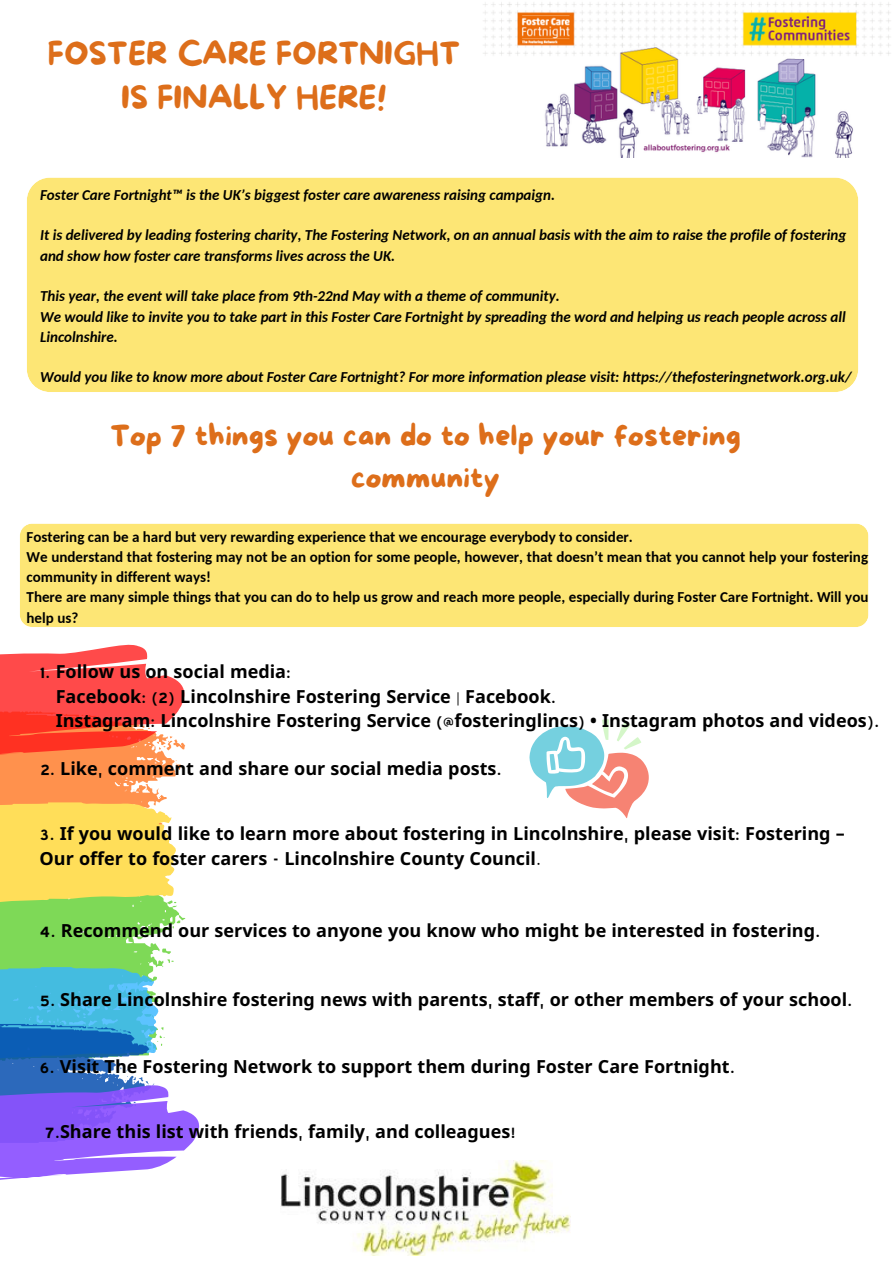
<style>
.page{position:relative;width:894px;height:1264px;background:#fff}
.page>*{position:absolute;margin:0;border:0;box-sizing:border-box;transform-origin:0 0}
.t1{font:31.5px/44px "More Sugar";color:#dd6e1a;text-align:center}
.t2{font:30px/41.7px "More Sugar";color:#dd6e1a;text-align:center}
.t3{font:700 18px/24.8px "Noto Sans";color:#000}
.t4{font:italic 700 15px/20.2px "Carlito";color:#000}
.t5{font:700 15px/20.2px "Carlito";color:#000}
.s1{font-family:"Touring"}
.s2{font-family:"Noto Sans Gurmukhi"}
.s3{font-family:"Touring";font-weight:400}
</style>
<div class="page">
<svg style="left:0;top:644px;width:200px;height:536px"></svg>
<img style="left:483px;top:2px;width:408px;height:156px">
<div style="left:27px;top:177px;width:832px;height:215px;background:#fde675"></div>
<div style="left:20px;top:523px;width:849px;height:104px;background:#fde675"></div>
<svg style="left:529px;top:719px;width:119px;height:99px"></svg>
<img style="left:281px;top:1160px;width:289px;height:94px">
<p class="t1" style="left:48px;top:32px;width:414px">FOSTER CARE FORTNIGHT<br>IS FINALLY HERE!</p>
<p class="t4" style="left:40px;top:186px;width:516px">Foster Care Fortnight™ is the UK’s biggest foster care awareness raising campaign.</p>
<p class="t4" style="left:40px;top:226px;width:807px">It is delivered by leading fostering charity, The Fostering Network, on an annual basis with the aim to raise the profile of fostering and show how foster care transforms lives across the UK.</p>
<p class="t4" style="left:40px;top:287px;width:521px">This year, the event will take place from 9th-22nd May with a theme of community.</p>
<p class="t4" style="left:40px;top:308px;width:807px">We would like to invite you to take part in this Foster Care Fortnight by spreading the word and helping us reach people across all<br>Lincolnshire.</p>
<p class="t4" style="left:40px;top:368px;width:812px">Would you like to know more about Foster Care Fortnight? For more information please visit: https://thefosteringnetwork.org.uk/</p>
<p class="t2" style="left:110px;top:416px;width:632px">Top 7 things you can do to help your fostering community</p>
<p class="t5" style="left:27px;top:527px;width:607px">Fostering can be a hard but very rewarding experience that we encourage everybody to consider.</p>
<p class="t5" style="left:27px;top:548px;width:842px">We understand that fostering may not be an option for some people, however, that doesn’t mean that you cannot help your fostering community in different ways!</p>
<p class="t5" style="left:27px;top:588px;width:843px">There are many simple things that you can do to help us grow and reach more people, especially during Foster Care Fortnight. Will you help us?</p>
<p class="t3" style="left:39px;top:658px;width:253px"><span class="s1">1.</span> Follow us on social media<span class="s1">:</span></p>
<p class="t3" style="left:56px;top:683px;width:501px">Facebook<span class="s1">: (2)</span> Lincolnshire Fostering Service <span class="s1">|</span> Facebook<span class="s1">.</span></p>
<p class="t3" style="left:56px;top:708px;width:824px">Instagram<span class="s1">:</span> Lincolnshire Fostering Service <span class="s1">(@</span>fosteringlincs<span class="s1">)</span> • Instagram photos and videos<span class="s1">).</span></p>
<p class="t3" style="left:40px;top:755px;width:463px"><span class="s1">2.</span> Like<span class="s1">,</span> comment and share our social media posts<span class="s1">.</span></p>
<p class="t3" style="left:40px;top:821px;width:806px"><span class="s1">3.</span> If you would like to learn more about fostering in Lincolnshire<span class="s1">,</span> please visit<span class="s1">:</span> Fostering <span class="s2">–<br></span>Our offer to foster carers <span class="s1">-</span> Lincolnshire County Council<span class="s3">.</span></p>
<p class="t3" style="left:40px;top:917px;width:782px"><span class="s1">4.</span> Recommend our services to anyone you know who might be interested in fostering<span class="s1">.</span></p>
<p class="t3" style="left:40px;top:986px;width:813px"><span class="s1">5.</span> Share Lincolnshire fostering news with parents<span class="s1">,</span> staff<span class="s1">,</span> or other members of your school<span class="s1">.</span></p>
<p class="t3" style="left:40px;top:1053px;width:696px"><span class="s1">6.</span> Visit The Fostering Network to support them during Foster Care Fortnight<span class="s1">.</span></p>
<p class="t3" style="left:45px;top:1118px;width:472px"><span class="s1">7.</span>Share this list with friends<span class="s1">,</span> family<span class="s1">,</span> and colleagues<span class="s1">!</span></p>
</div>
